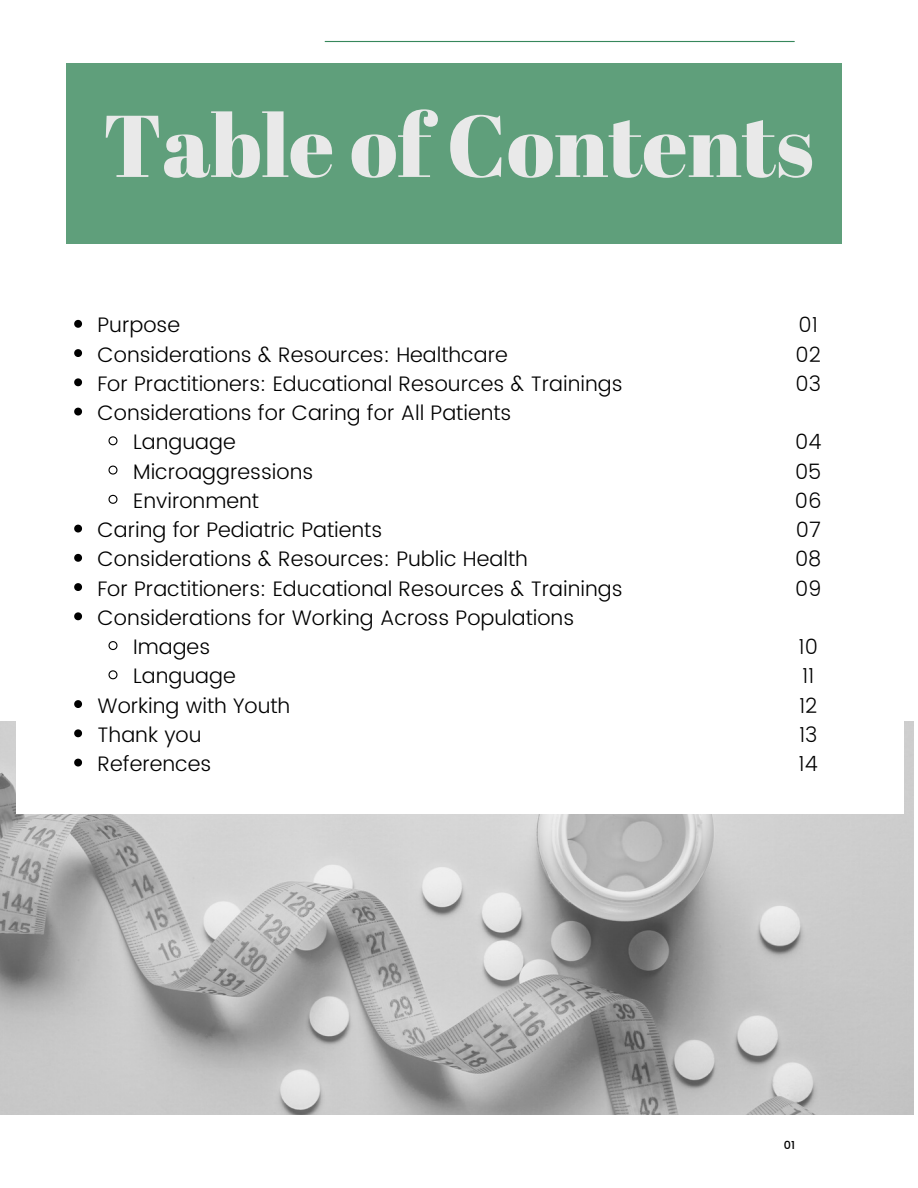
<style>
.page{position:relative;width:918px;height:1188px;background:#fff}
.page>*{position:absolute;margin:0;border:0;box-sizing:border-box;transform-origin:0 0}
.t1{font:87.45px "Abril Fatface";color:#e9e9e9}
.t2{font:300 21px/29.2px "Poppins";color:#000}
.t3{font:500 11.25px "Poppins";color:#000}
</style>
<div class="page">
<img style="left:0;top:722px;width:913px;height:393px">
<div style="left:67px;top:63px;width:775px;height:576px;background:#5f9f7b"></div>
<div style="left:16px;top:245px;width:888px;height:569px;background:#fff"></div>
<hr style="left:325px;top:41px;width:469px;height:1px;background:#37875b">
<svg style="left:74px;top:320px;width:8px;height:8px"></svg>
<svg style="left:74px;top:349px;width:8px;height:8px"></svg>
<svg style="left:74px;top:378px;width:8px;height:8px"></svg>
<svg style="left:74px;top:408px;width:8px;height:8px"></svg>
<svg style="left:108px;top:436px;width:10px;height:10px"></svg>
<svg style="left:108px;top:465px;width:10px;height:10px"></svg>
<svg style="left:108px;top:494px;width:10px;height:10px"></svg>
<svg style="left:74px;top:525px;width:8px;height:8px"></svg>
<svg style="left:74px;top:554px;width:8px;height:8px"></svg>
<svg style="left:74px;top:583px;width:8px;height:8px"></svg>
<svg style="left:74px;top:612px;width:8px;height:8px"></svg>
<svg style="left:108px;top:641px;width:10px;height:10px"></svg>
<svg style="left:108px;top:670px;width:10px;height:10px"></svg>
<svg style="left:74px;top:700px;width:8px;height:8px"></svg>
<svg style="left:74px;top:729px;width:8px;height:8px"></svg>
<svg style="left:74px;top:759px;width:8px;height:8px"></svg>
<h1 class="t1" style="left:103px;top:84px;width:713px">Table of Contents</h1>
<p class="t2" style="left:97px;top:310px;width:84px">Purpose</p>
<p class="t2" style="left:97px;top:340px;width:412px">Considerations &amp; Resources: Healthcare</p>
<p class="t2" style="left:97px;top:369px;width:527px">For Practitioners: Educational Resources &amp; Trainings</p>
<p class="t2" style="left:97px;top:398px;width:416px">Considerations for Caring for All Patients</p>
<p class="t2" style="left:133px;top:427px;width:104px">Language</p>
<p class="t2" style="left:133px;top:457px;width:182px">Microaggressions</p>
<p class="t2" style="left:133px;top:486px;width:127px">Environment</p>
<p class="t2" style="left:97px;top:515px;width:286px">Caring for Pediatric Patients</p>
<p class="t2" style="left:97px;top:544px;width:432px">Considerations &amp; Resources: Public Health</p>
<p class="t2" style="left:97px;top:574px;width:527px">For Practitioners: Educational Resources &amp; Trainings</p>
<p class="t2" style="left:97px;top:603px;width:478px">Considerations for Working Across Populations</p>
<p class="t2" style="left:133px;top:632px;width:79px">Images</p>
<p class="t2" style="left:133px;top:661px;width:104px">Language</p>
<p class="t2" style="left:97px;top:691px;width:194px">Working with Youth</p>
<p class="t2" style="left:97px;top:720px;width:105px">Thank you</p>
<p class="t2" style="left:97px;top:749px;width:115px">References</p>
<p class="t2" style="left:796px;top:310px;width:27px">01<br>02<br>03</p>
<p class="t2" style="left:795px;top:427px;width:28px;text-align:justify">04<br>05<br>06<br>07<br>08<br>09</p>
<p class="t2" style="left:799px;top:632px;width:21px">10<br>11<br>12<br>13<br>14</p>
<p class="t3" style="left:784px;top:1138px;width:13px">01</p>
</div>
